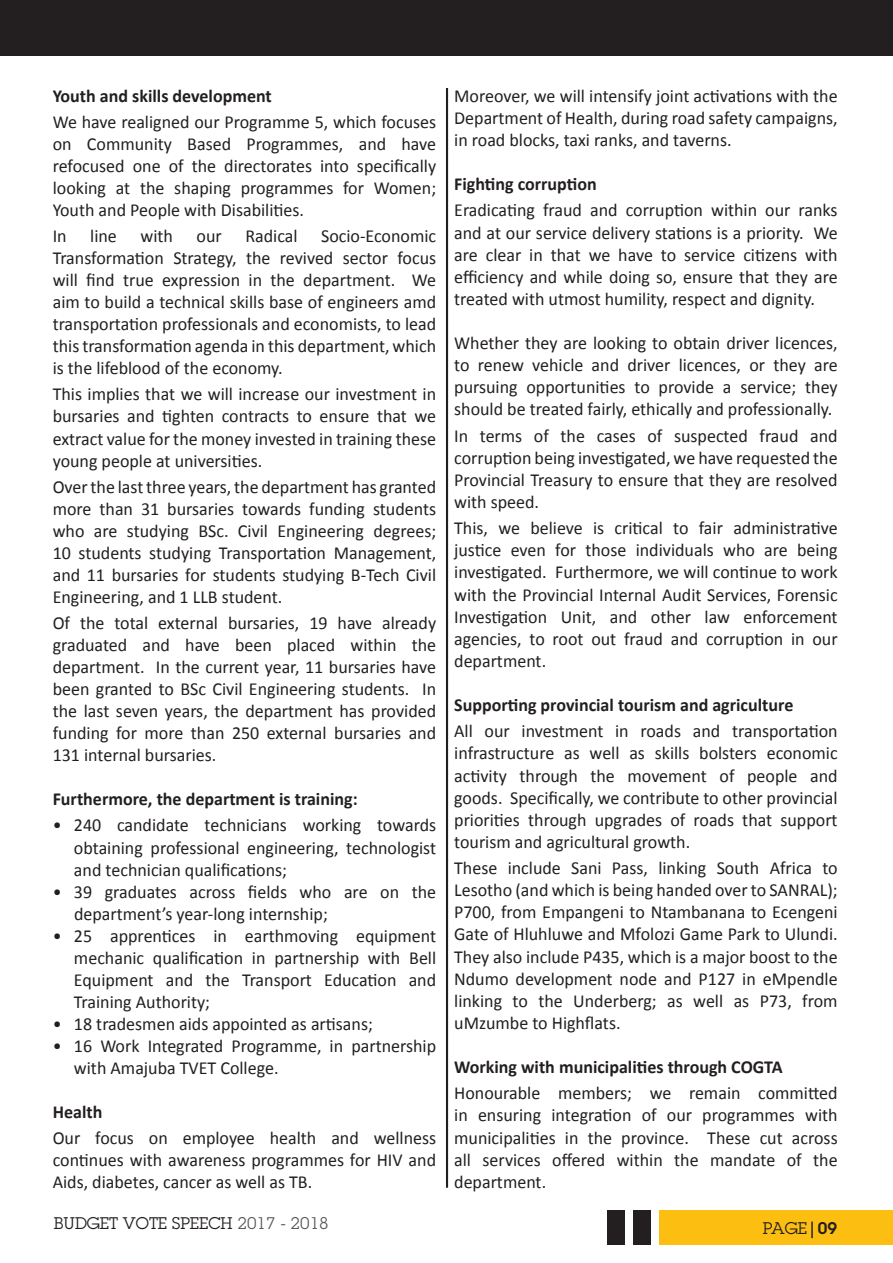
<style>
.page{position:relative;width:893px;height:1263px;background:#fff}
.page>*{position:absolute;margin:0;border:0;box-sizing:border-box;transform-origin:0 0}
.t1{font:18.3px/22px "Calibri";color:#231f20;text-align:justify}
.t2{font:700 18.3px "Calibri";color:#231f20}
.t3{font:16.5px "Lubalin Graph Std";color:#231f20}
.s1{color:#57585a}
.s2{font-weight:600}
</style>
<div class="page">
<div style="left:659px;top:1210px;width:234px;height:35px;background:#fdbe12"></div>
<div style="left:633px;top:1210px;width:18px;height:35px;background:#231f20"></div>
<div style="left:607px;top:1210px;width:17px;height:35px;background:#231f20"></div>
<div style="left:0;top:0;width:893px;height:55px;background:#231f20"></div>
<hr style="left:446px;top:88px;width:2px;height:1100px;background:#231f20">
<p class="t2" style="left:53px;top:84px;width:221px">Youth and skills development</p>
<p class="t1" style="left:53px;top:111px;width:385px">We have realigned our Programme 5, which focuses on Community Based Programmes, and have refocused one of the directorates into specifically looking at the shaping programmes for Women; Youth and People with Disabilities.</p>
<p class="t1" style="left:53px;top:225px;width:15px">In</p>
<p class="t1" style="left:90px;top:225px;width:28px">line</p>
<p class="t1" style="left:141px;top:225px;width:34px">with</p>
<p class="t1" style="left:197px;top:225px;width:27px">our</p>
<p class="t1" style="left:245px;top:225px;width:54px">Radical</p>
<p class="t1" style="left:53px;top:225px;width:385px;text-indent:268px">Socio-Economic Transformation Strategy, the revived sector focus will find true expression in the department. We aim to build a technical skills base of engineers amd transportation professionals and economists, to lead this transformation agenda in this department, which is the lifeblood of the economy.</p>
<p class="t1" style="left:53px;top:383px;width:385px">This implies that we will increase our investment in bursaries and tighten contracts to ensure that we extract value for the money invested in training these young people at universities.</p>
<p class="t1" style="left:53px;top:476px;width:385px">Over the last three years, the department has granted more than 31 bursaries towards funding students who are studying BSc. Civil Engineering degrees; 10 students studying Transportation Management, and 11 bursaries for students studying B-Tech Civil Engineering, and 1 LLB student.</p>
<p class="t1" style="left:53px;top:612px;width:385px">Of the total external bursaries, 19 have already graduated and have been placed within the department. In the current year, 11 bursaries have been granted to BSc Civil Engineering students. In the last seven years, the department has provided funding for more than 250 external bursaries and 131 internal bursaries.</p>
<p class="t2" style="left:53px;top:787px;width:306px">Furthermore, the department is training:</p>
<p class="t1" style="left:74px;top:814px;width:364px;text-indent:-21px">• 240 candidate technicians working towards obtaining professional engineering, technologist and technician qualifications;</p>
<p class="t1" style="left:74px;top:880px;width:364px;text-indent:-21px">• 39 graduates across fields who are on the department’s year-long internship;</p>
<p class="t1" style="left:74px;top:924px;width:364px;text-indent:-21px">• 25 apprentices in earthmoving equipment mechanic qualification in partnership with Bell Equipment and the Transport Education and Training Authority;</p>
<p class="t1" style="left:53px;top:1012px;width:322px">• 18 tradesmen aids appointed as artisans;</p>
<p class="t1" style="left:74px;top:1034px;width:364px;text-indent:-21px">• 16 Work Integrated Programme, in partnership with Amajuba TVET College.</p>
<p class="t2" style="left:53px;top:1100px;width:51px">Health</p>
<p class="t1" style="left:53px;top:1127px;width:385px">Our focus on employee health and wellness continues with awareness programmes for HIV and Aids, diabetes, cancer as well as TB.</p>
<p class="t1" style="left:454px;top:85px;width:385px">Moreover, we will intensify joint activations with the Department of Health, during road safety campaigns, in road blocks, taxi ranks, and taverns.</p>
<p class="t2" style="left:454px;top:172px;width:144px">Fighting corruption</p>
<p class="t1" style="left:454px;top:199px;width:385px">Eradicating fraud and corruption within our ranks and at our service delivery stations is a priority. We are clear in that we have to service citizens with efficiency and while doing so, ensure that they are treated with utmost humility, respect and dignity.</p>
<p class="t1" style="left:454px;top:332px;width:385px">Whether they are looking to obtain driver licences, to renew vehicle and driver licences, or they are pursuing opportunities to provide a service; they should be treated fairly, ethically and professionally.</p>
<p class="t1" style="left:454px;top:425px;width:385px">In terms of the cases of suspected fraud and corruption being investigated, we have requested the Provincial Treasury to ensure that they are resolved with speed.</p>
<p class="t1" style="left:454px;top:517px;width:385px">This, we believe is critical to fair administrative justice even for those individuals who are being investigated. Furthermore, we will continue to work with the Provincial Internal Audit Services, Forensic Investigation Unit, and other law enforcement agencies, to root out fraud and corruption in our department.</p>
<p class="t2" style="left:454px;top:693px;width:341px">Supporting provincial tourism and agriculture</p>
<p class="t1" style="left:454px;top:720px;width:385px">All our investment in roads and transportation infrastructure as well as skills bolsters economic activity through the movement of people and goods. Specifically, we contribute to other provincial priorities through upgrades of roads that support tourism and agricultural growth.</p>
<p class="t1" style="left:454px;top:857px;width:385px">These include Sani Pass, linking South Africa to Lesotho (and which is being handed over to SANRAL); P700, from Empangeni to Ntambanana to Ecengeni Gate of Hluhluwe and Mfolozi Game Park to Ulundi.<br>They also include P435, which is a major boost to the Ndumo development node and P127 in eMpendle linking to the Underberg; as well as P73, from uMzumbe to Highflats.</p>
<p class="t2" style="left:454px;top:1055px;width:330px">Working with municipalities through COGTA</p>
<p class="t1" style="left:454px;top:1082px;width:385px">Honourable members; we remain committed in ensuring integration of our programmes with municipalities in the province. These cut across all services offered within the mandate of the department.</p>
<p class="t3" style="left:54px;top:1213px;width:276px">BUDGET VOTE SPEECH <span class="s1">2017 - 2018</span></p>
<p class="t3" style="left:763px;top:1218px;width:76px">PaGE<span class="s2">|09</span></p>
</div>
